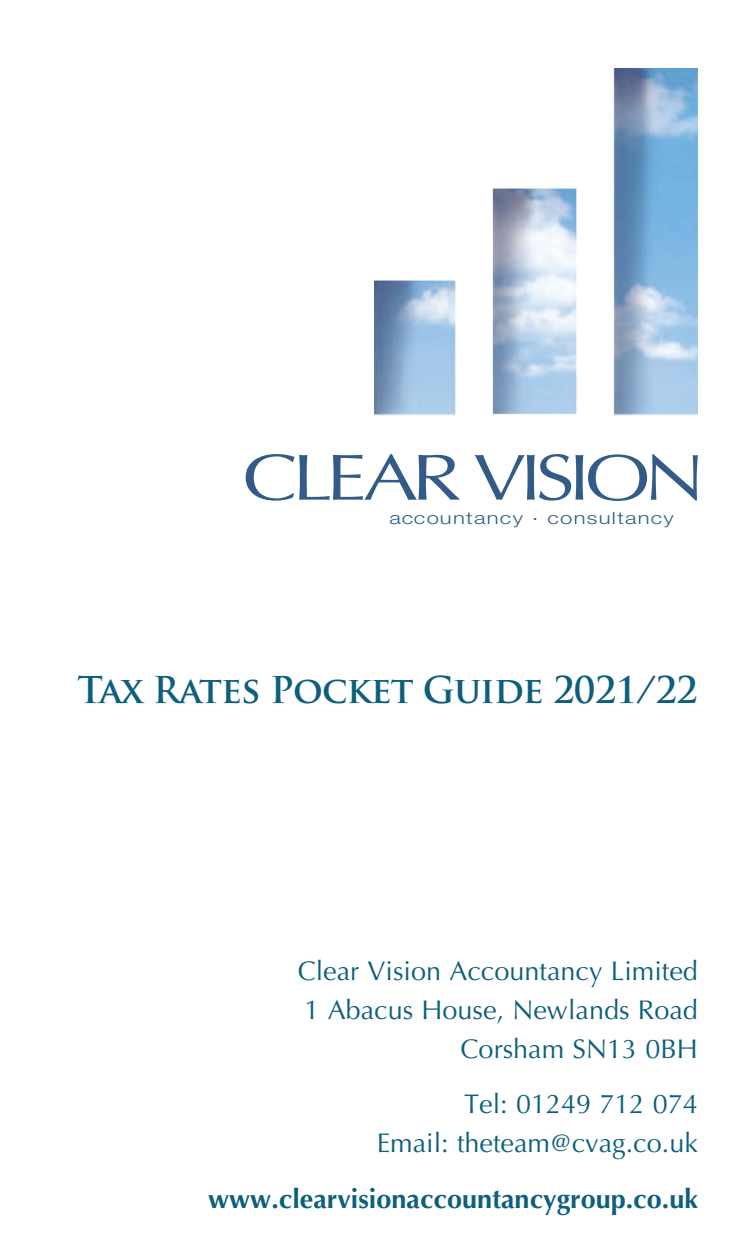
<style>
.page{position:relative;width:749px;height:1259px;background:#fff}
.page>*{position:absolute;margin:0;border:0;box-sizing:border-box;transform-origin:0 0}
.t1{font:700 36px "Trajan Pro";letter-spacing:-.02em;color:#0d5f7d}
.t2{font:27px/39px "Optima";color:#0d5f7d;text-align:right}
.t3{font:700 27px "Optima";color:#0d5f7d}
.t4{font:300 16.8px "Helvetica Neue";letter-spacing:.06em;color:#325c87;scale:1.3 1}
</style>
<div class="page">
<img style="left:374px;top:68px;width:323px;height:347px">
<svg style="left:245px;top:454px;width:215px;height:46px"></svg>
<svg style="left:475px;top:454px;width:222px;height:47px"></svg>
<p class="t4" style="left:389px;top:507px;width:220px">accountancy <sup>.</sup> consultancy</p>
<p class="t1" style="left:78px;top:668px;width:621px">Tax Rates Pocket Guide 2021/22</p>
<p class="t2" style="left:297px;top:951px;width:401px">Clear Vision Accountancy Limited<br>1 Abacus House, Newlands Road<br>Corsham SN13 0BH</p>
<p class="t2" style="left:376px;top:1085px;width:322px">Tel: 01249 712 074<br>Email: theteam@cvag.co.uk</p>
<p class="t3" style="left:208px;top:1183px;width:491px">www.clearvisionaccountancygroup.co.uk</p>
</div>
